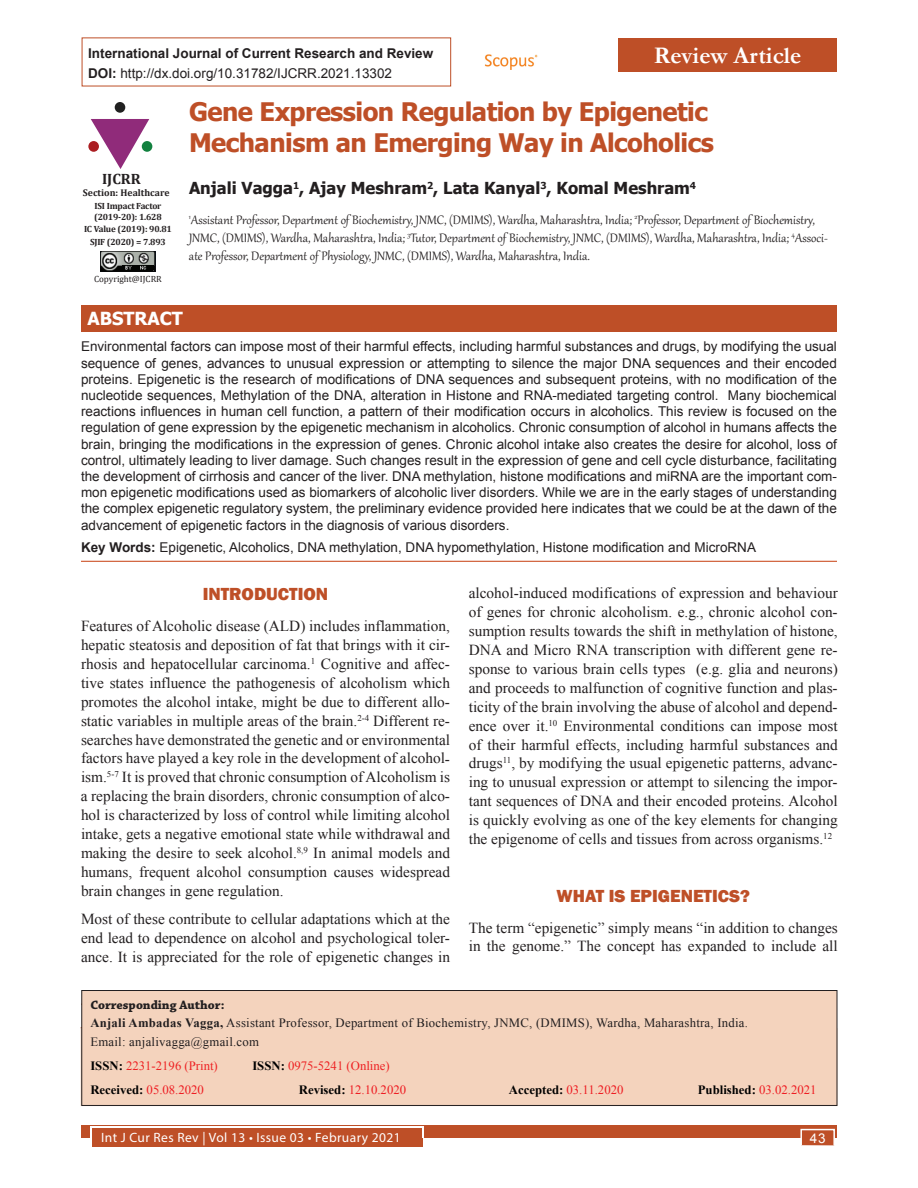
<style>
.page{position:relative;width:918px;height:1188px;background:#fff}
.page>*{position:absolute;margin:0;border:0;box-sizing:border-box;transform-origin:0 0}
.t1{font:700 25.5px/30.6px "Tahoma";letter-spacing:-.02em;color:#be4f27}
.t2{font:700 24px "Garamond";color:#fff}
.t3{font:800 18px "Franklin Gothic";color:#be4f27}
.t4{font:700 18px "Tahoma";color:#fff}
.t5{font:700 16.5px "Tahoma";color:#231f20}
.t6{font:15.3px/18.9px "Times New Roman";color:#231f20;text-align:justify}
.t7{font:15px/18px "Gabriola";color:#231f20}
.t8{font:700 15px "Cambria";color:#231f20}
.t9{font:13.5px/16.2px "Arial";color:#231f20;text-align:justify}
.t10{font:700 13.5px "Arial";color:#231f20}
.t11{font:13.5px "Myriad Pro";letter-spacing:.03em;color:#fff}
.t12{font:13.5px "Arial";color:#fff}
.t13{font:12.75px/18.3px "Times New Roman";letter-spacing:.02em;color:#231f20}
.t14{font:12.75px "Times New Roman";color:#ee1d23}
.t15{font:12.75px "Times New Roman";color:#ee2123}
.t16{font:700 12.75px "Chaparral Pro";color:#231f20}
.t17{font:700 12.75px "Times New Roman";color:#000}
.t18{font:700 9.75px "Cambria";color:#231f20}
.t19{font:700 9px/10.8px "Cambria";letter-spacing:-.02em;color:#231f20}
.t20{font:9px "Cambria";color:#231f20}
.s1{font-weight:700}
.s2{font-weight:700;color:#000}
.s3{font-weight:400;color:#ee1d23}
</style>
<div class="page">
<div style="left:81px;top:1125px;width:756px;height:13px;background:#be4f27"></div>
<div style="left:92px;top:1128px;width:330px;height:19px;background:#be4f27"></div>
<hr style="left:90px;top:1127px;width:333px;height:1px;background:#fff">
<svg style="left:90px;top:1128px;width:2px;height:10px"></svg>
<svg style="left:422px;top:1127px;width:2px;height:11px"></svg>
<div style="left:800px;top:1129px;width:35px;height:17px;background:#be4f27;border:2px solid #fff"></div>
<div style="left:81px;top:990px;width:756px;height:116px;background:#f4d3bd;border:1px solid #231f20"></div>
<div style="left:618px;top:38px;width:219px;height:34px;background:#be4f27"></div>
<img style="left:485px;top:54px;width:53px;height:16px">
<svg style="left:91px;top:119px;width:58px;height:50px"></svg>
<div style="left:142px;top:141px;width:10px;height:11px;background:#12813f;border-radius:50%"></div>
<div style="left:115px;top:102px;width:10px;height:11px;background:#212121;border-radius:50%"></div>
<div style="left:88px;top:141px;width:11px;height:11px;background:#ab1e22;border-radius:50%"></div>
<img style="left:101px;top:252px;width:54px;height:19px">
<img style="left:123px;top:265px;width:31px;height:5px">
<hr style="left:81px;top:561px;width:756px;height:1px;background:#cd542a">
<div style="left:81px;top:305px;width:756px;height:27px;background:#be4f27"></div>
<p class="t10" style="left:88px;top:44px;width:347px">International Journal of Current Research and Review</p>
<h2 class="t2" style="left:654px;top:39px;width:149px">Review Article</h2>
<p class="t9" style="left:88px;top:66px;width:305px"><span class="s1">DOI:</span> http://dx.doi.org/10.31782/IJCRR.2021.13302</p>
<h1 class="t1" style="left:189px;top:98px;width:526px">Gene Expression Regulation by Epigenetic<br>Mechanism an Emerging Way in Alcoholics</h1>
<p class="t5" style="left:189px;top:177px;width:509px">Anjali Vagga<sup>1</sup>, Ajay Meshram<sup>2</sup>, Lata Kanyal<sup>3</sup>, Komal Meshram<sup>4</sup></p>
<p class="t7" style="left:189px;top:210px;width:640px"><sup>1</sup>Assistant Professor, Department of Biochemistry, JNMC, (DMIMS), Wardha, Maharashtra, India; <sup>2</sup>Professor, Department of Biochemistry,<br>JNMC, (DMIMS), Wardha, Maharashtra, India; <sup>3</sup>Tutor, Department of Biochemistry, JNMC, (DMIMS), Wardha, Maharashtra, India; <sup>4</sup>Associ&shy;ate Professor, Department of Physiology, JNMC, (DMIMS), Wardha, Maharashtra, India.</p>
<p class="t8" style="left:102px;top:168px;width:40px">IJCRR</p>
<p class="t18" style="left:83px;top:186px;width:88px">Section: Healthcare</p>
<p class="t19" style="left:94px;top:200px;width:69px">ISI Impact Factor (2019-20): 1.628</p>
<p class="t19" style="left:84px;top:223px;width:89px;line-height:12.3px;text-align:center">IC Value (2019): 90.81<br>SJIF (2020) = 7.893</p>
<p class="t20" style="left:94px;top:273px;width:69px">Copyright@IJCRR</p>
<p class="t4" style="left:87px;top:306px;width:97px">ABSTRACT</p>
<p class="t9" style="left:81px;top:339px;width:758px">Environmental factors can impose most of their harmful effects, including harmful substances and drugs, by modifying the usual sequence of genes, advances to unusual expression or attempting to silence the major DNA sequences and their encoded proteins. Epigenetic is the research of modifications of DNA sequences and subsequent proteins, with no modification of the nucleotide sequences, Methylation of the DNA, alteration in Histone and RNA-mediated targeting control. Many biochemical reactions influences in human cell function, a pattern of their modification occurs in alcoholics. This review is focused on the regulation of gene expression by the epigenetic mechanism in alcoholics. Chronic consumption of alcohol in humans affects the brain, bringing the modifications in the expression of genes. Chronic alcohol intake also creates the desire for alcohol, loss of control, ultimately leading to liver damage. Such changes result in the expression of gene and cell cycle disturbance, facilitating the development of cirrhosis and cancer of the liver. DNA methylation, histone modifications and miRNA are the important com&shy;mon epigenetic modifications used as biomarkers of alcoholic liver disorders. While we are in the early stages of understanding the complex epigenetic regulatory system, the preliminary evidence provided here indicates that we could be at the dawn of the advancement of epigenetic factors in the diagnosis of various disorders.</p>
<p class="t9" style="left:81px;top:539px;width:677px"><span class="s1">Key Words:</span> Epigenetic, Alcoholics, DNA methylation, DNA hypomethylation, Histone modification and MicroRNA</p>
<p class="t3" style="left:203px;top:583px;width:127px">INTRODUCTION</p>
<p class="t6" style="left:81px;top:616px;width:371px">Features of Alcoholic disease (ALD) includes inflammation, hepatic steatosis and deposition of fat that brings with it cir&shy;rhosis and hepatocellular carcinoma.<sup>1</sup> Cognitive and affec&shy;tive states influence the pathogenesis of alcoholism which promotes the alcohol intake, might be due to different allo&shy;static variables in multiple areas of the brain.<sup>2-4</sup> Different re&shy;searches have demonstrated the genetic and or environmental factors have played a key role in the development of alcohol&shy;ism.<sup>5-7</sup> It is proved that chronic consumption of Alcoholism is a replacing the brain disorders, chronic consumption of alco&shy;hol is characterized by loss of control while limiting alcohol intake, gets a negative emotional state while withdrawal and making the desire to seek alcohol.<sup>8,9</sup> In animal models and humans, frequent alcohol consumption causes widespread brain changes in gene regulation.</p>
<p class="t6" style="left:81px;top:909px;width:371px">Most of these contribute to cellular adaptations which at the end lead to dependence on alcohol and psychological toler&shy;ance. It is appreciated for the role of epigenetic changes in</p>
<p class="t6" style="left:469px;top:584px;width:371px">alcohol-induced modifications of expression and behaviour of genes for chronic alcoholism. e.g., chronic alcohol con&shy;sumption results towards the shift in methylation of histone, DNA and Micro RNA transcription with different gene re&shy;sponse to various brain cells types (e.g. glia and neurons) and proceeds to malfunction of cognitive function and plas&shy;ticity of the brain involving the abuse of alcohol and depend&shy;ence over it.<sup>10</sup> Environmental conditions can impose most of their harmful effects, including harmful substances and drugs<sup>11</sup>, by modifying the usual epigenetic patterns, advanc&shy;ing to unusual expression or attempt to silencing the impor&shy;tant sequences of DNA and their encoded proteins. Alcohol is quickly evolving as one of the key elements for changing the epigenome of cells and tissues from across organisms.<sup>12</sup></p>
<p class="t3" style="left:557px;top:884px;width:195px">WHAT IS EPIGENETICS?</p>
<p class="t6" style="left:469px;top:918px;width:371px">The term “epigenetic” simply means “in addition to changes in the genome.” The concept has expanded to include all</p>
<p class="t16" style="left:90px;top:997px;width:136px">Corresponding Author:</p>
<p class="t13" style="left:90px;top:1014px;width:659px"><span class="s1">Anjali Ambadas Vagga,</span> Assistant Professor, Department of Biochemistry, JNMC, (DMIMS), Wardha, Maharashtra, India.<br>Email: anjalivagga@gmail.com</p>
<p class="t15" style="left:90px;top:1057px;width:129px"><span class="s2">ISSN:</span> 2231-2196 (Print)</p>
<p class="t15" style="left:252px;top:1057px;width:139px"><span class="s2">ISSN:</span> 0975-5241 (Online)</p>
<p class="t14" style="left:90px;top:1081px;width:115px"><span class="s2">Received:</span> 05.08.2020</p>
<p class="t14" style="left:299px;top:1081px;width:109px"><span class="s2">Revised:</span> 12.10.2020</p>
<p class="t14" style="left:509px;top:1081px;width:116px"><span class="s2">Accepted:</span> 03.11.2020</p>
<p class="t17" style="left:698px;top:1081px;width:120px">Published: <span class="s3">03.02.2021</span></p>
<p class="t11" style="left:101px;top:1129px;width:301px">Int J Cur Res Rev | Vol 13 • Issue 03 • February 2021</p>
<p class="t12" style="left:810px;top:1130px;width:17px">43</p>
</div>
